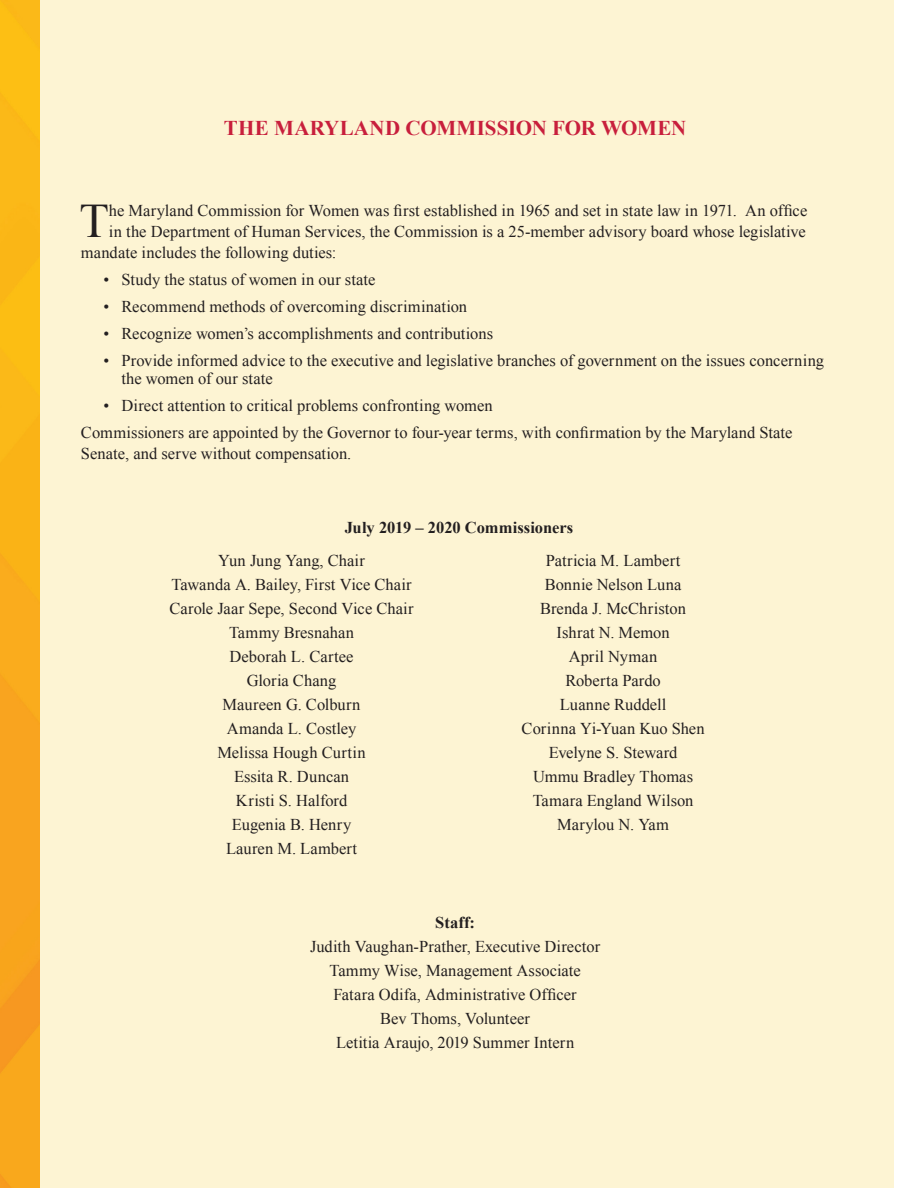
<style>
.page{position:relative;width:918px;height:1188px;background:#fff}
.page>*{position:absolute;margin:0;border:0;box-sizing:border-box;transform-origin:0 0}
.t1{font:48.15px "Times New Roman";color:#231f20}
.t2{font:700 21px "Times New Roman";color:#c81f3c}
.t3{font:16.5px/24px "Times New Roman";color:#231f20;text-align:center}
.t4{font:700 16.5px "Times New Roman";color:#231f20}
</style>
<div class="page">
<img style="left:0;top:0;width:41px;height:1188px">
<div style="left:41px;top:0;width:853px;height:1188px;background:#fdf4d3"></div>
<p class="t2" style="left:224px;top:113px;width:464px">THE MARYLAND COMMISSION FOR WOMEN</p>
<h1 class="t1" style="left:80px;top:189px;width:31px">T</h1>
<p class="t3" style="left:109px;top:198px;width:700px">he Maryland Commission for Women was first established in 1965 and set in state law in 1971. An office</p>
<p class="t3" style="left:109px;top:219px;width:698px">in the Department of Human Services, the Commission is a 25-member advisory board whose legislative</p>
<p class="t3" style="left:81px;top:240px;width:257px">mandate includes the following duties:</p>
<p class="t3" style="left:103px;top:267px;width:274px">• Study the status of women in our state</p>
<p class="t3" style="left:103px;top:294px;width:365px">• Recommend methods of overcoming discrimination</p>
<p class="t3" style="left:103px;top:321px;width:391px">• Recognize women’s accomplishments and contributions</p>
<p class="t3" style="left:122px;top:351px;width:704px;line-height:18px;text-align:left;text-indent:-18px">• Provide informed advice to the executive and legislative branches of government on the issues concerning the women of our state</p>
<p class="t3" style="left:81px;top:392px;width:713px;line-height:27px;text-align:left;text-indent:23px">• Direct attention to critical problems confronting women<br>Commissioners are appointed by the Governor to four-year terms, with confirmation by the Maryland State</p>
<p class="t3" style="left:81px;top:441px;width:272px">Senate, and serve without compensation.</p>
<p class="t4" style="left:345px;top:516px;width:230px">July 2019 – 2020 Commissioners</p>
<p class="t3" style="left:170px;top:548px;width:246px">Yun Jung Yang, Chair<br>Tawanda A. Bailey, First Vice Chair<br>Carole Jaar Sepe, Second Vice Chair<br>Tammy Bresnahan<br>Deborah L. Cartee<br>Gloria Chang<br>Maureen G. Colburn<br>Amanda L. Costley<br>Melissa Hough Curtin<br>Essita R. Duncan<br>Kristi S. Halford<br>Eugenia B. Henry<br>Lauren M. Lambert</p>
<p class="t3" style="left:522px;top:548px;width:185px">Patricia M. Lambert<br>Bonnie Nelson Luna<br>Brenda J. McChriston<br>Ishrat N. Memon<br>April Nyman<br>Roberta Pardo<br>Luanne Ruddell<br>Corinna Yi-Yuan Kuo Shen<br>Evelyne S. Steward<br>Ummu Bradley Thomas<br>Tamara England Wilson<br>Marylou N. Yam</p>
<p class="t4" style="left:435px;top:911px;width:41px">Staff:</p>
<p class="t3" style="left:310px;top:934px;width:292px">Judith Vaughan-Prather, Executive Director Tammy Wise, Management Associate Fatara Odifa, Administrative Officer<br>Bev Thoms, Volunteer<br>Letitia Araujo, 2019 Summer Intern</p>
</div>
